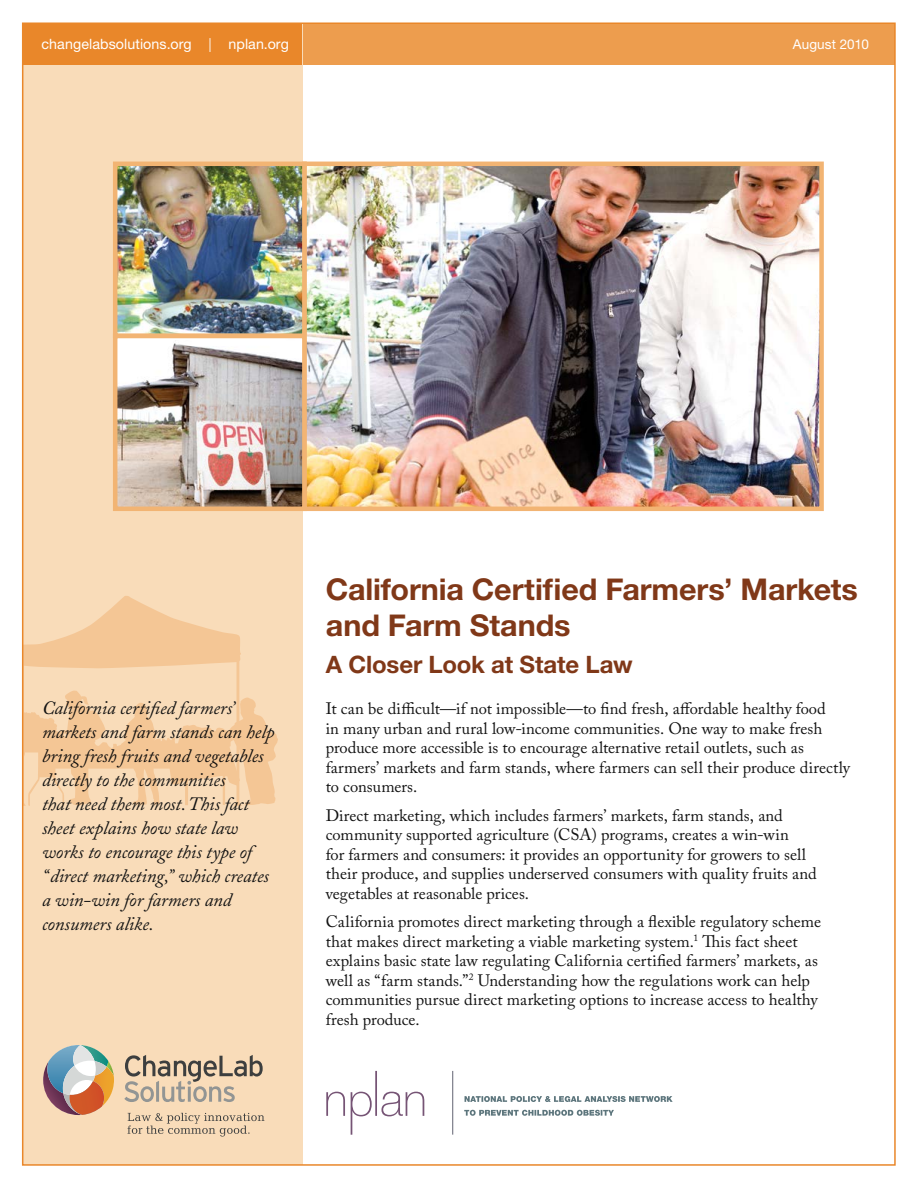
<style>
.page{position:relative;width:918px;height:1188px;background:#fff}
.page>*{position:absolute;margin:0;border:0;box-sizing:border-box;transform-origin:0 0}
.t1{font:700 30px/36px "Helvetica Neue";letter-spacing:-.005em;color:#803818}
.t2{font:700 24px "Helvetica Neue";letter-spacing:-.01em;color:#803818}
.t3{font:italic 18.75px/24px "Adobe Caslon";letter-spacing:-.005em;color:#121212}
.t4{font:16.5px/19.5px "Adobe Caslon Pro";color:#121212}
.t5{font:14.25px "Helvetica Neue";letter-spacing:.005em;color:#fff}
.t6{font:13.5px "Helvetica Neue";letter-spacing:.005em;color:#fff}
.s1{font-weight:100;font-size:19.5px}
</style>
<div class="page">
<div style="left:23px;top:24px;width:872px;height:41px;background:#ed9d4e"></div>
<div style="left:23px;top:24px;width:279px;height:1141px;background:#f9dcb9"></div>
<div style="left:22px;top:23px;width:280px;height:42px;background:#e9872a"></div>
<svg style="left:43px;top:1045px;width:71px;height:70px"></svg>
<svg style="left:124px;top:1055px;width:139px;height:47px"></svg>
<svg style="left:127px;top:1113px;width:137px;height:24px"></svg>
<svg style="left:326px;top:1071px;width:98px;height:64px"></svg>
<hr style="left:452px;top:1071px;width:1px;height:64px;background:#626371">
<svg style="left:465px;top:1096px;width:208px;height:6px"></svg>
<svg style="left:464px;top:1110px;width:150px;height:6px"></svg>
<svg style="left:25px;top:596px;width:216px;height:94px"></svg>
<svg style="left:25px;top:690px;width:253px;height:116px"></svg>
<img style="left:118px;top:167px;width:701px;height:339px">
<div style="left:113px;top:162px;width:194px;height:176px;border:4px solid #f2b473"></div>
<div style="left:113px;top:334px;width:194px;height:177px;border:4px solid #f2b473"></div>
<div style="left:302px;top:162px;width:522px;height:349px;border:4px solid #f2b473"></div>
<p class="t5" style="left:41px;top:35px;width:249px">changelabsolutions.org <span class="s1">I</span> nplan.org</p>
<p class="t6" style="left:793px;top:36px;width:78px">August 2010</p>
<h1 class="t1" style="left:326px;top:570px;width:534px">California Certified Farmers’ Markets and Farm Stands</h1>
<h2 class="t2" style="left:326px;top:649px;width:308px">A Closer Look at State Law</h2>
<p class="t3" style="left:42px;top:696px;width:234px">California certified farmers’ markets and farm stands can help bring fresh fruits and vegetables directly to the communities<br>that need them most. This fact sheet explains how state law works to encourage this type of “direct marketing,” which creates a win-win for farmers and consumers alike.</p>
<p class="t4" style="left:326px;top:699px;width:526px">It can be difficult—if not impossible—to find fresh, affordable healthy food<br>in many urban and rural low-income communities. One way to make fresh produce more accessible is to encourage alternative retail outlets, such as farmers’ markets and farm stands, where farmers can sell their produce directly to consumers.</p>
<p class="t4" style="left:326px;top:805px;width:493px">Direct marketing, which includes farmers’ markets, farm stands, and community supported agriculture (CSA) programs, creates a win-win<br>for farmers and consumers: it provides an opportunity for growers to sell their produce, and supplies underserved consumers with quality fruits and vegetables at reasonable prices.</p>
<p class="t4" style="left:326px;top:912px;width:497px">California promotes direct marketing through a flexible regulatory scheme that makes direct marketing a viable marketing system.<sup>1</sup> This fact sheet explains basic state law regulating California certified farmers’ markets, as well as “farm stands.”<sup>2</sup> Understanding how the regulations work can help communities pursue direct marketing options to increase access to healthy fresh produce.</p>
</div>
